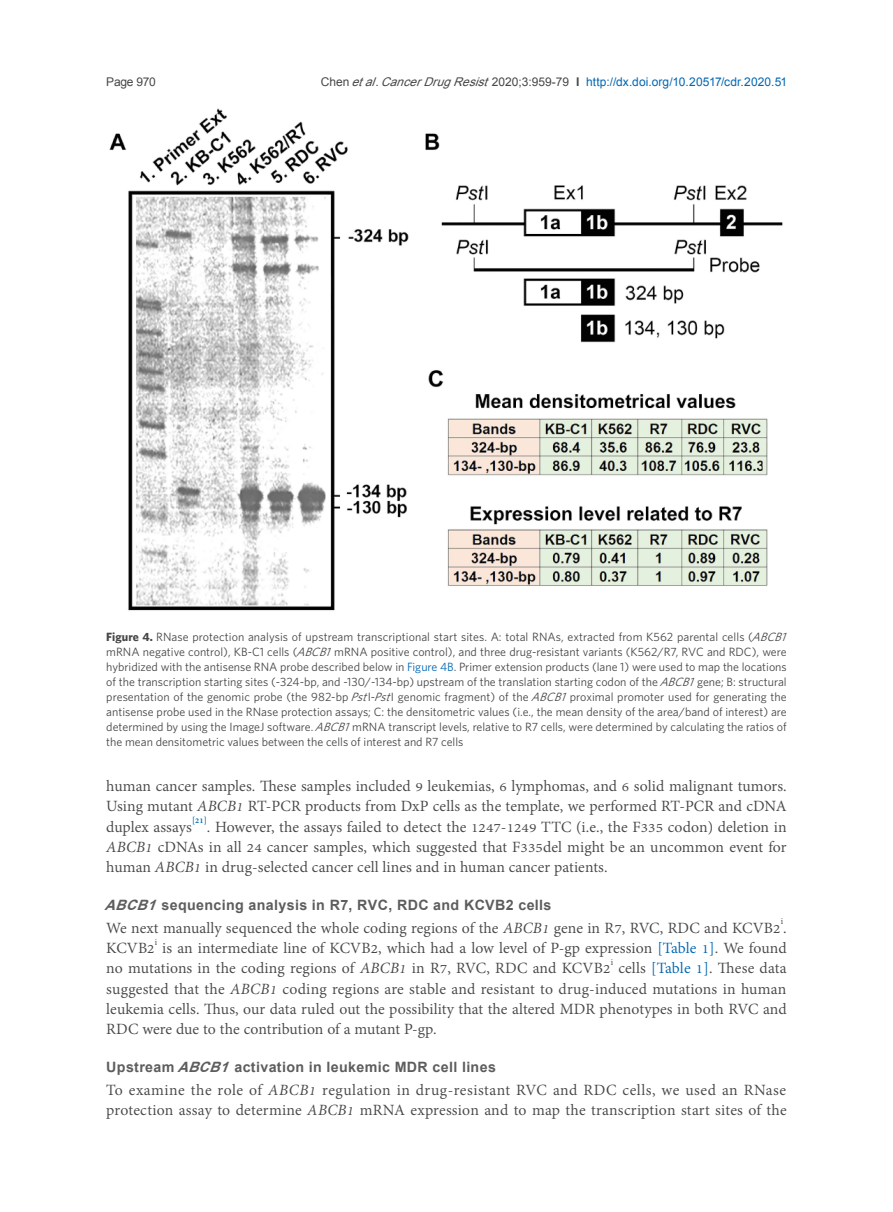
<style>
.page{position:relative;width:893px;height:1212px;background:#fff}
.page>*{position:absolute;margin:0;border:0;box-sizing:border-box;transform-origin:0 0}
.正文{font:19.2px/20.2px "Adobe Thai";letter-spacing:.01em;color:#484648;text-align:justify}
.正文-2{font:700 14.25px "Arial";letter-spacing:.025em;color:#5d5d5e}
.Default{font:12px/15px "Whitney";color:#484648}
.t1{font:12px "Arial";letter-spacing:.005em;color:#0166b3}
.t2{font:12px "Arial";color:#484648}
.s1{font-style:inherit}
.s2{color:#484648}
.s3{font-style:italic;color:#484648}
.s4{font-weight:700;color:#484648}
.s5{font-weight:700}
.s6{font-style:italic}
.s7{color:#0166b3}
</style>
<div class="page">
<img style="left:109px;top:108px;width:674px;height:503px">
<p class="t2" style="left:106px;top:73px;width:51px">Page <span class="s1">970</span></p>
<p class="t1" style="left:321px;top:73px;width:468px"><span class="s2">Chen</span> <span class="s3">etal</span><span class="s2">.</span> <span class="s3">CancerDrugResist</span><span class="s2">2020;3:</span><span class="s2">959-79</span> <span class="s4">I</span> http://dx.doi.org/10.20517/cdr.2020.51</p>
<p class="Default" style="left:106px;top:629px;width:685px"><span class="s5">Figure 4.</span> RNase protection analysis of upstream transcriptional start sites. A: total RNAs, extracted from K562 parental cells (<span class="s6">ABCB1 </span>mRNA negative control), KB-C1 cells (<span class="s6">ABCB1</span>mRNA positive control), and three drug-resistant variants (K562/R7, RVC and RDC), were hybridized with the antisense RNA probe described below in <span class="s7">Figure 4B</span>. Primer extension products (lane 1) were used to map the locations of the transcription starting sites (-324-bp, and -130/-134-bp) upstream of the translation starting codon of the <span class="s6">ABCB1</span>gene; B: structural presentation of the genomic probe (the 982-bp <span class="s6">Pst</span>I-<span class="s6">Pst</span>I genomic fragment) of the <span class="s6">ABCB1</span>proximal promoter used for generating the antisense probe used in the RNase protection assays; C: the densitometric values (i.e., the mean density of the area/band of interest) are determined by using the ImageJ software. <span class="s6">ABCB1</span>mRNA transcript levels, relative to R7 cells, were determined by calculating the ratios of the mean densitometric values between the cells of interest and R7 cells</p>
<p class="正文" style="left:106px;top:774px;width:682px">human cancer samples. These samples included 9 leukemias, 6 lymphomas, and 6 solid malignant tumors.<br>Using mutant <span class="s6">ABCB1</span> RT-PCR products from DxP cells as the template, we performed RT-PCR and cDNA duplex assays<sup>[21]</sup>. However, the assays failed to detect the 1247-1249 TTC (i.e., the F335 codon) deletion in <span class="s6">ABCB1</span> cDNAs in all 24 cancer samples, which suggested that F335del might be an uncommon event for human <span class="s6">ABCB1</span> in drug-selected cancer cell lines and in human cancer patients.</p>
<p class="正文-2" style="left:104px;top:895px;width:449px"><span class="s6">ABCB1</span> sequencing analysis in R7, RVC, RDC and KCVB2 cells</p>
<p class="正文" style="left:106px;top:916px;width:682px">We next manually sequenced the whole coding regions of the <span class="s6">ABCB1</span> gene in R7, RVC, RDC and KCVB2<sup>i</sup>.<br>KCVB2<sup>i</sup> is an intermediate line of KCVB2, which had a low level of P-gp expression <span class="s7">[Table 1]</span>. We found no mutations in the coding regions of <span class="s6">ABCB1</span> in R7, RVC, RDC and KCVB2<sup>i</sup> cells <span class="s7">[Table 1]</span>. These data suggested that the <span class="s6">ABCB1</span> coding regions are stable and resistant to drug-induced mutations in human leukemia cells. Thus, our data ruled out the possibility that the altered MDR phenotypes in both RVC and RDC were due to the contribution of a mutant P-gp.</p>
<p class="正文-2" style="left:106px;top:1057px;width:391px">Upstream <span class="s6">ABCB1</span> activation in leukemic MDR cell lines</p>
<p class="正文" style="left:106px;top:1078px;width:682px">To examine the role of <span class="s6">ABCB1</span> regulation in drug-resistant RVC and RDC cells, we used an RNase protection assay to determine <span class="s6">ABCB1</span> mRNA expression and to map the transcription start sites of the</p>
</div>
